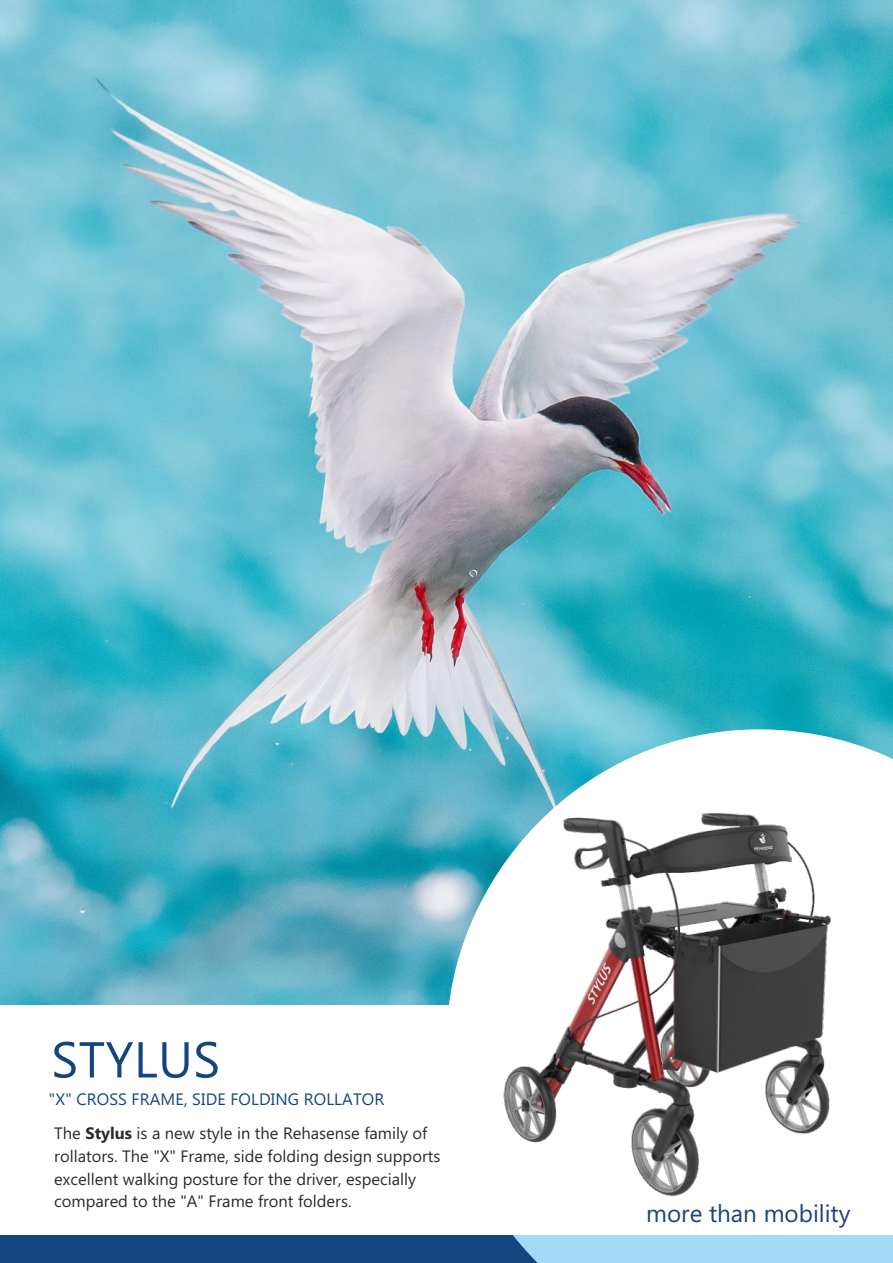
<style>
.page{position:relative;width:893px;height:1263px;background:#fff}
.page>*{position:absolute;margin:0;border:0;box-sizing:border-box;transform-origin:0 0}
.t1{font:50.4px "Ebrima";letter-spacing:.01em;color:#14457f}
.t2{font:24.3px "Ebrima";color:#1f427c}
.t3{font:16.5px/22.6px "Ebrima";color:#2b2b2a}
.t4{font:16.5px "Ebrima";letter-spacing:.01em;color:#14457f}
.s1{font-weight:700}
</style>
<div class="page">
<img style="left:0;top:0;width:893px;height:1005px">
<svg style="left:446px;top:729px;width:447px;height:19px"></svg>
<div style="left:0;top:1235px;width:893px;height:28px;background:#14457f"></div>
<div style="left:518px;top:1242px;width:375px;height:21px;background:#a2daf8"></div>
<img style="left:337px;top:748px;width:556px;height:494px">
<h1 class="t1" style="left:51px;top:1041px;width:170px">STYLUS</h1>
<p class="t4" style="left:49px;top:1093px;width:337px">"X" CROSS FRAME, SIDE FOLDING ROLLATOR</p>
<p class="t3" style="left:54px;top:1124px;width:387px">The <span class="s1">Stylus</span> is a new style in the Rehasense family of rollators. The "X" Frame, side folding design supports excellent walking posture for the driver, especially compared to the "A" Frame front folders.</p>
<h2 class="t2" style="left:646px;top:1204px;width:206px">more than mobility</h2>
</div>
